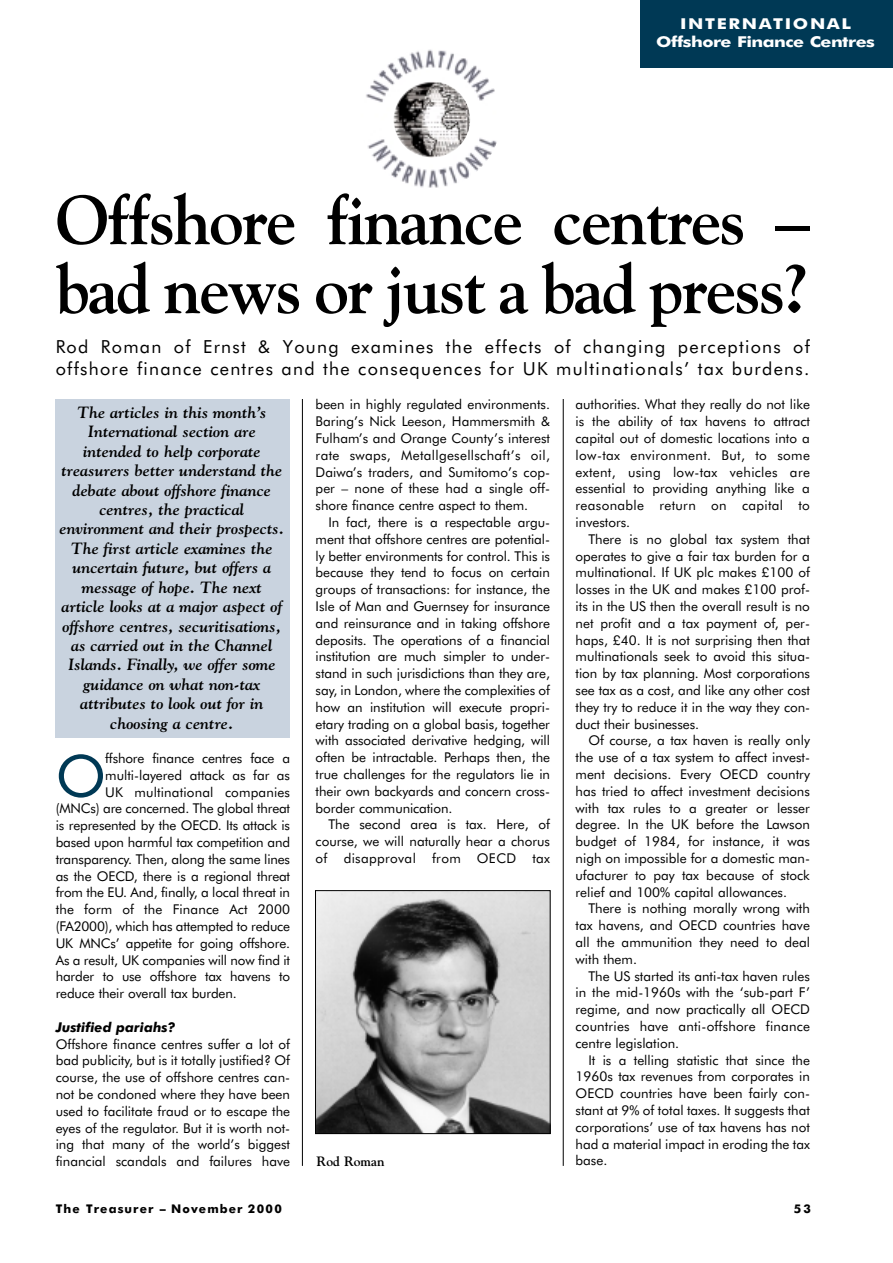
<style>
.page{position:relative;width:893px;height:1263px;background:#fff}
.page>*{position:absolute;margin:0;border:0;box-sizing:border-box;transform-origin:0 0}
.t1{font:700 69px/69px "Goudy";letter-spacing:-.035em;color:#000}
.t2{font:57.9px "Futura BT";color:#003955}
.t3{font:18px/21.6px "Futura BT";letter-spacing:.07em;color:#000}
.t4{font:italic 700 16.2px/19.5px "Goudy";color:#000;text-align:center}
.t5{font:700 15px/18px "Futura BT";letter-spacing:-.025em;color:#fff;text-align:center;scale:1.2 1}
.t6{font:13.5px/16.8px "Futura BT";letter-spacing:-.005em;color:#000;text-align:justify}
.t7{font:italic 700 13.5px "Futura BT";color:#000}
.t8{font:700 13.5px "Goudy";color:#000}
.t9{font:700 12px "Futura BT";letter-spacing:.09em;color:#000}
</style>
<div class="page">
<div style="left:640px;top:0;width:252px;height:68px;background:#003955"></div>
<hr style="left:563px;top:399px;width:1px;height:767px;background:#000">
<div style="left:55px;top:399px;width:234px;height:339px;background:#c9d3df"></div>
<img style="left:317px;top:892px;width:231px;height:240px">
<div style="left:315px;top:890px;width:235px;height:244px;border:1px solid #000"></div>
<hr style="left:302px;top:399px;width:1px;height:767px;background:#000">
<img style="left:360px;top:48px;width:141px;height:141px;border-radius:50%">
<svg style="left:393px;top:81px;width:77px;height:77px"></svg>
<img style="left:393px;top:82px;width:77px;height:75px;border-radius:50%">
<p class="t5" style="left:656px;top:16px;width:184px">INTERNATIONAL<br>Offshore Finance Centres</p>
<h1 class="t1" style="left:56px;top:191px;width:755px">Offshore finance centres – bad news or just a bad press?</h1>
<h3 class="t3" style="left:56px;top:338px;width:755px">Rod Roman of Ernst &amp; Young examines the effects of changing perceptions of offshore finance centres and the consequences for UK multinationals’ tax burdens.</h3>
<p class="t4" style="left:60px;top:404px;width:226px">The articles in this month’s<br>International section are intended to help corporate treasurers better understand the debate about offshore finance centres, the practical environment and their prospects.<br>The first article examines the uncertain future, but offers a message of hope. The next article looks at a major aspect of offshore centres, securitisations, as carried out in the Channel<br>Islands. Finally, we offer some guidance on what non-tax attributes to look out for in choosing a centre.</p>
<h2 class="t2" style="left:56px;top:755px;width:52px">O</h2>
<p class="t6" style="left:105px;top:751px;width:186px">ffshore finance centres face a</p>
<p class="t6" style="left:105px;top:768px;width:186px">multi-layered attack as far as</p>
<p class="t6" style="left:105px;top:785px;width:186px">UK multinational companies</p>
<p class="t6" style="left:56px;top:802px;width:236px">(MNCs) are concerned. The global threat</p>
<p class="t6" style="left:56px;top:818px;width:236px">is represented by the OECD. Its attack is</p>
<p class="t6" style="left:56px;top:835px;width:236px">based upon harmful tax competition and</p>
<p class="t6" style="left:56px;top:852px;width:236px">transparency. Then, along the same lines</p>
<p class="t6" style="left:56px;top:869px;width:236px">as the OECD, there is a regional threat</p>
<p class="t6" style="left:56px;top:886px;width:236px">from the EU. And, finally, a local threat in</p>
<p class="t6" style="left:56px;top:902px;width:236px">the form of the Finance Act 2000</p>
<p class="t6" style="left:56px;top:919px;width:236px">(FA2000), which has attempted to reduce</p>
<p class="t6" style="left:56px;top:936px;width:236px">UK MNCs’ appetite for going offshore.</p>
<p class="t6" style="left:56px;top:953px;width:236px">As a result, UK companies will now find it</p>
<p class="t6" style="left:56px;top:970px;width:236px">harder to use offshore tax havens to</p>
<p class="t6" style="left:56px;top:986px;width:182px">reduce their overall tax burden.</p>
<p class="t7" style="left:56px;top:1022px;width:121px">Justified pariahs?</p>
<p class="t6" style="left:56px;top:1037px;width:236px">Offshore finance centres suffer a lot of bad publicity, but is it totally justified? Of course, the use of offshore centres can&shy;not be condoned where they have been used to facilitate fraud or to escape the eyes of the regulator. But it is worth not&shy;ing that many of the world’s biggest financial scandals and failures have</p>
<p class="t6" style="left:315px;top:398px;width:236px">been in highly regulated environments.<br>Baring’s Nick Leeson, Hammersmith &amp; Fulham’s and Orange County’s interest rate swaps, Metallgesellschaft’s oil, Daiwa’s traders, and Sumitomo’s cop&shy;per – none of these had a single off&shy;shore finance centre aspect to them.</p>
<p class="t6" style="left:315px;top:515px;width:236px;text-indent:13px">In fact, there is a respectable argu&shy;ment that offshore centres are potential&shy;ly better environments for control. This is because they tend to focus on certain groups of transactions: for instance, the Isle of Man and Guernsey for insurance and reinsurance and in taking offshore deposits. The operations of a financial institution are much simpler to under&shy;stand in such jurisdictions than they are, say, in London, where the complexities of how an institution will execute propri&shy;etary trading on a global basis, together with associated derivative hedging, will often be intractable. Perhaps then, the true challenges for the regulators lie in their own backyards and concern cross&shy;border communication.</p>
<p class="t6" style="left:315px;top:818px;width:236px;text-indent:13px">The second area is tax. Here, of course, we will naturally hear a chorus of disapproval from OECD tax</p>
<p class="t8" style="left:316px;top:1156px;width:69px">Rod Roman</p>
<p class="t6" style="left:575px;top:398px;width:236px">authorities. What they really do not like is the ability of tax havens to attract capital out of domestic locations into a low-tax environment. But, to some extent, using low-tax vehicles are essential to providing anything like a reasonable return on capital to investors.</p>
<p class="t6" style="left:575px;top:532px;width:236px;text-indent:13px">There is no global tax system that operates to give a fair tax burden for a multinational. If UK plc makes £100 of losses in the UK and makes £100 prof&shy;its in the US then the overall result is no net profit and a tax payment of, per&shy;haps, £40. It is not surprising then that multinationals seek to avoid this situa&shy;tion by tax planning. Most corporations see tax as a cost, and like any other cost they try to reduce it in the way they con&shy;duct their businesses.</p>
<p class="t6" style="left:575px;top:734px;width:236px;text-indent:13px">Of course, a tax haven is really only the use of a tax system to affect invest&shy;ment decisions. Every OECD country has tried to affect investment decisions with tax rules to a greater or lesser degree. In the UK before the Lawson budget of 1984, for instance, it was nigh on impossible for a domestic man&shy;ufacturer to pay tax because of stock relief and 100% capital allowances.</p>
<p class="t6" style="left:575px;top:902px;width:236px;text-indent:13px">There is nothing morally wrong with tax havens, and OECD countries have all the ammunition they need to deal with them.</p>
<p class="t6" style="left:575px;top:969px;width:236px;text-indent:13px">The US started its anti-tax haven rules in the mid-1960s with the ‘sub-part F’ regime, and now practically all OECD countries have anti-offshore finance centre legislation.</p>
<p class="t6" style="left:575px;top:1053px;width:236px;text-indent:13px">It is a telling statistic that since the 1960s tax revenues from corporates in OECD countries have been fairly con&shy;stant at 9% of total taxes. It suggests that corporations’ use of tax havens has not had a material impact in eroding the tax base.</p>
<p class="t9" style="left:56px;top:1205px;width:228px">The Treasurer – November 2000</p>
<p class="t9" style="left:794px;top:1205px;width:18px">53</p>
</div>
